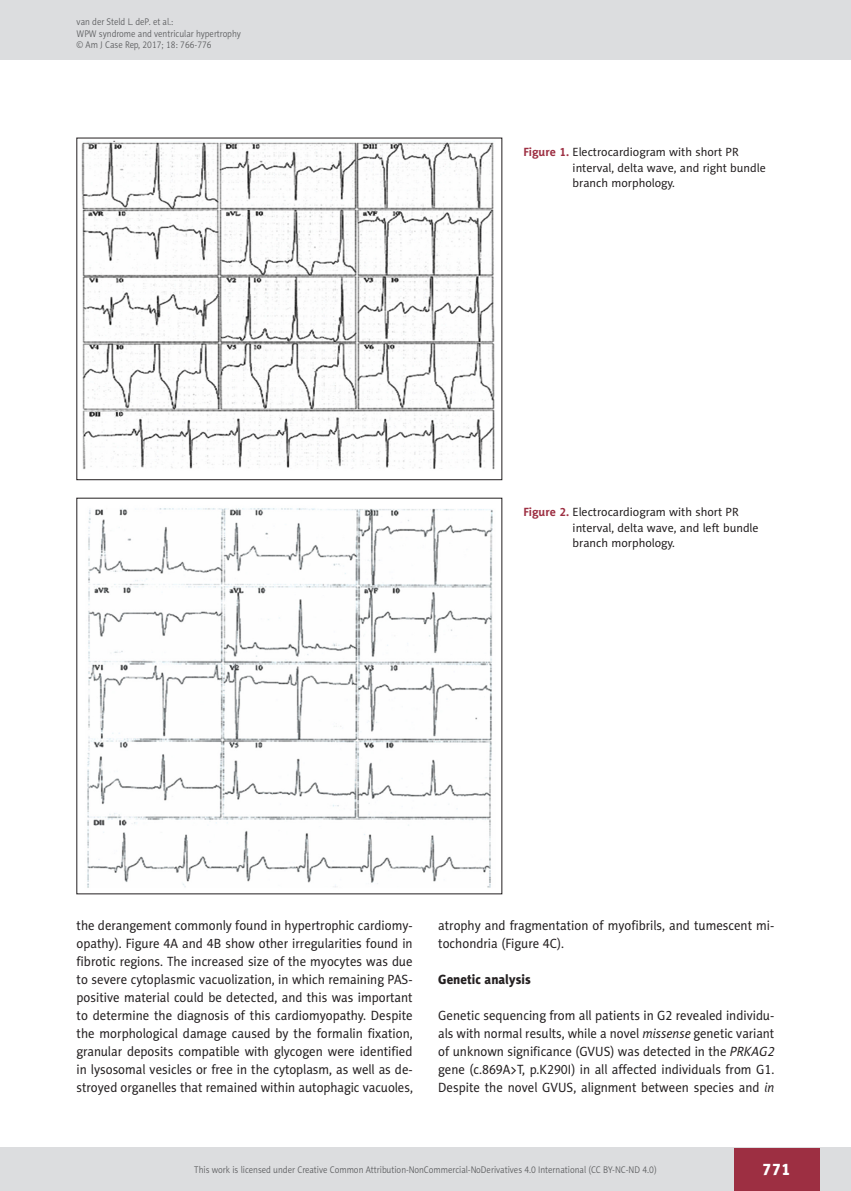
<style>
.page{position:relative;width:851px;height:1191px;background:#fff}
.page>*{position:absolute;margin:0;border:0;box-sizing:border-box;transform-origin:0 0}
.t1{font:16.5px "Naomi Sans EFN Heavy";color:#fff}
.AJCR_Body{font:13.5px/18px "Naomi Sans EFN";color:#231f20;text-align:justify;scale:.95 1}
.AJCR_Headline_2{font:13.5px "Naomi Sans EFN Heavy";color:#231f20;scale:.95 1}
.AJCR_Rycina_tytul{font:12px/15.8px "Naomi Sans EFN";color:#231f20}
.t2{font:9.75px/11.2px "Naomi Sans EFN Light";color:#57585a;scale:.9 1}
.s1{font-weight:700;color:#9d2f42}
.s2{font-style:italic}
</style>
<div class="page">
<img style="left:81px;top:140px;width:414px;height:330px">
<img style="left:87px;top:508px;width:406px;height:380px">
<div style="left:0;top:1148px;width:850px;height:43px;background:#dcdddf"></div>
<div style="left:733px;top:1147px;width:86px;height:43px;background:#9d2f42"></div>
<div style="left:0;top:0;width:850px;height:60px;background:#dcdddf"></div>
<p class="t2" style="left:77px;top:16px;width:184px">van der Steld L. deP. et al.:<br>WPW syndrome and ventricular hypertrophy © Am J Case Rep, 2017; 18: 766-776</p>
<p class="AJCR_Rycina_tytul" style="left:572px;top:144px;width:195px;text-indent:-49px"><span class="s1">Figure 1.</span> Electrocardiogram with short PR interval, delta wave, and right bundle branch morphology.</p>
<p class="AJCR_Rycina_tytul" style="left:572px;top:504px;width:187px;text-indent:-49px"><span class="s1">Figure 2.</span> Electrocardiogram with short PR interval, delta wave, and left bundle branch morphology.</p>
<p class="AJCR_Body" style="left:77px;top:916px;width:355px">the derangement commonly found in hypertrophic cardiomy&shy;opathy). Figure 4A and 4B show other irregularities found in fibrotic regions. The increased size of the myocytes was due to severe cytoplasmic vacuolization, in which remaining PAS&shy;positive material could be detected, and this was important to determine the diagnosis of this cardiomyopathy. Despite the morphological damage caused by the formalin fixation, granular deposits compatible with glycogen were identified in lysosomal vesicles or free in the cytoplasm, as well as de&shy;stroyed organelles that remained within autophagic vacuoles,</p>
<p class="AJCR_Body" style="left:438px;top:916px;width:355px">atrophy and fragmentation of myofibrils, and tumescent mi&shy;tochondria (Figure 4C).</p>
<p class="AJCR_Headline_2" style="left:438px;top:971px;width:99px">Genetic analysis</p>
<p class="AJCR_Body" style="left:438px;top:1006px;width:355px">Genetic sequencing from all patients in G2 revealed individu&shy;als with normal results, while a novel <span class="s2">missense</span> genetic variant of unknown significance (GVUS) was detected in the <span class="s2">PRKAG2 </span>gene (c.869A&gt;T, p.K290I) in all affected individuals from G1.<br>Despite the novel GVUS, alignment between species and <span class="s2">in</span></p>
<p class="t2" style="left:194px;top:1164px;width:515px">This work is licensed under Creative Common Attribution-NonCommercial-NoDerivatives 4.0 International (CC BY-NC-ND 4.0)</p>
<p class="t1" style="left:762px;top:1159px;width:30px">771</p>
</div>
